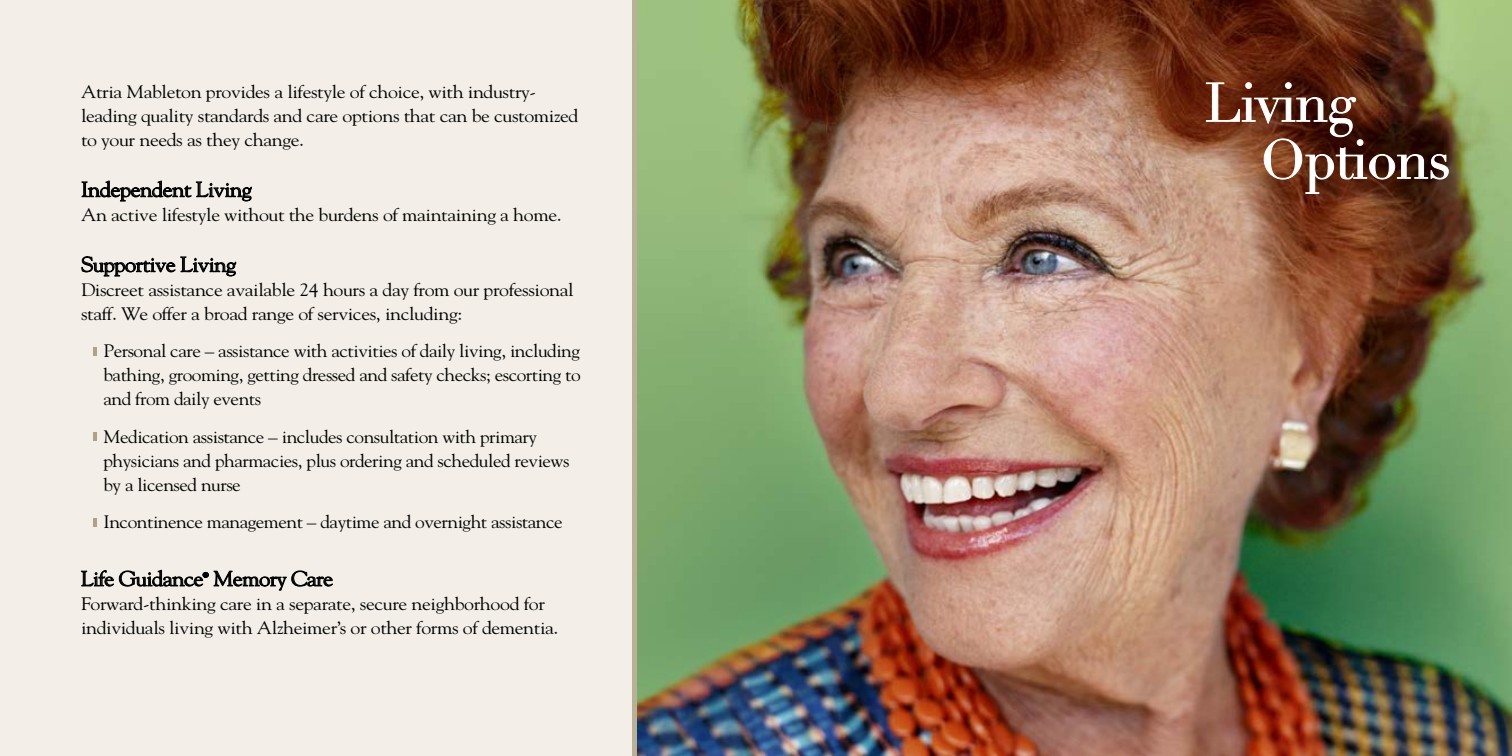
<style>
.page{position:relative;width:1512px;height:756px;background:#fff}
.page>*{position:absolute;margin:0;border:0;box-sizing:border-box;transform-origin:0 0}
.t1{font:54px/57px "Didot";letter-spacing:-.02em;color:#fff}
.t2{font:21px "Goudy Std";letter-spacing:-.025em;color:#000;scale:1.07 1}
.t3{font:18px/24px "Goudy Std";letter-spacing:-.02em;color:#000;scale:1.1 1}
.t4{font:18px/24px "Goudy Std";letter-spacing:-.02em;color:#000;text-align:justify;scale:1.07 1}
.t5{font:7.05px "Goudy Std";color:#000;scale:1.07 1}
</style>
<div class="page">
<div style="left:0;top:0;width:637px;height:756px;background:#f3efe8"></div>
<img style="left:637px;top:0;width:875px;height:756px">
<hr style="left:633px;top:0;width:4px;height:756px;background:#b9b098">
<svg style="left:82px;top:181px;width:170px;height:20px"></svg>
<svg style="left:81px;top:256px;width:155px;height:20px"></svg>
<svg style="left:93px;top:347px;width:4px;height:9px"></svg>
<svg style="left:93px;top:433px;width:4px;height:8px"></svg>
<svg style="left:93px;top:518px;width:4px;height:9px"></svg>
<svg style="left:81px;top:569px;width:252px;height:22px"></svg>
<img style="left:1206px;top:82px;width:243px;height:112px">
<p class="t3" style="left:81px;top:79px;width:454px">Atria Mableton provides a lifestyle of choice, with industry&shy;leading quality standards and care options that can be customized to your needs as they change.</p>
<p class="t2" style="left:81px;top:176px;width:161px">Independent Living</p>
<p class="t3" style="left:81px;top:202px;width:439px">An active lifestyle without the burdens of maintaining a home.</p>
<p class="t2" style="left:81px;top:251px;width:147px">Supportive Living</p>
<p class="t3" style="left:81px;top:277px;width:449px">Discreet assistance available 24 hours a day from our professional staff. We offer a broad range of services, including:</p>
<p class="t4" style="left:104px;top:339px;width:448px">Personal care – assistance with activities of daily living, including bathing, grooming, getting dressed and safety checks; escorting to and from daily events</p>
<p class="t4" style="left:104px;top:424px;width:437px;text-align:left">Medication assistance – includes consultation with primary physicians and pharmacies, plus ordering and scheduled reviews by a licensed nurse</p>
<p class="t4" style="left:104px;top:510px;width:431px">Incontinence management – daytime and overnight assistance</p>
<p class="t2" style="left:81px;top:566px;width:116px">Life Guidance</p>
<p class="t5" style="left:203px;top:571px;width:7px">®</p>
<p class="t2" style="left:213px;top:566px;width:113px">Memory Care</p>
<p class="t3" style="left:81px;top:591px;width:436px">Forward-thinking care in a separate, secure neighborhood for individuals living with Alzheimer’s or other forms of dementia.</p>
<h1 class="t1" style="left:1261px;top:75px;width:192px;text-indent:-56px">Living<br>Options</h1>
</div>
